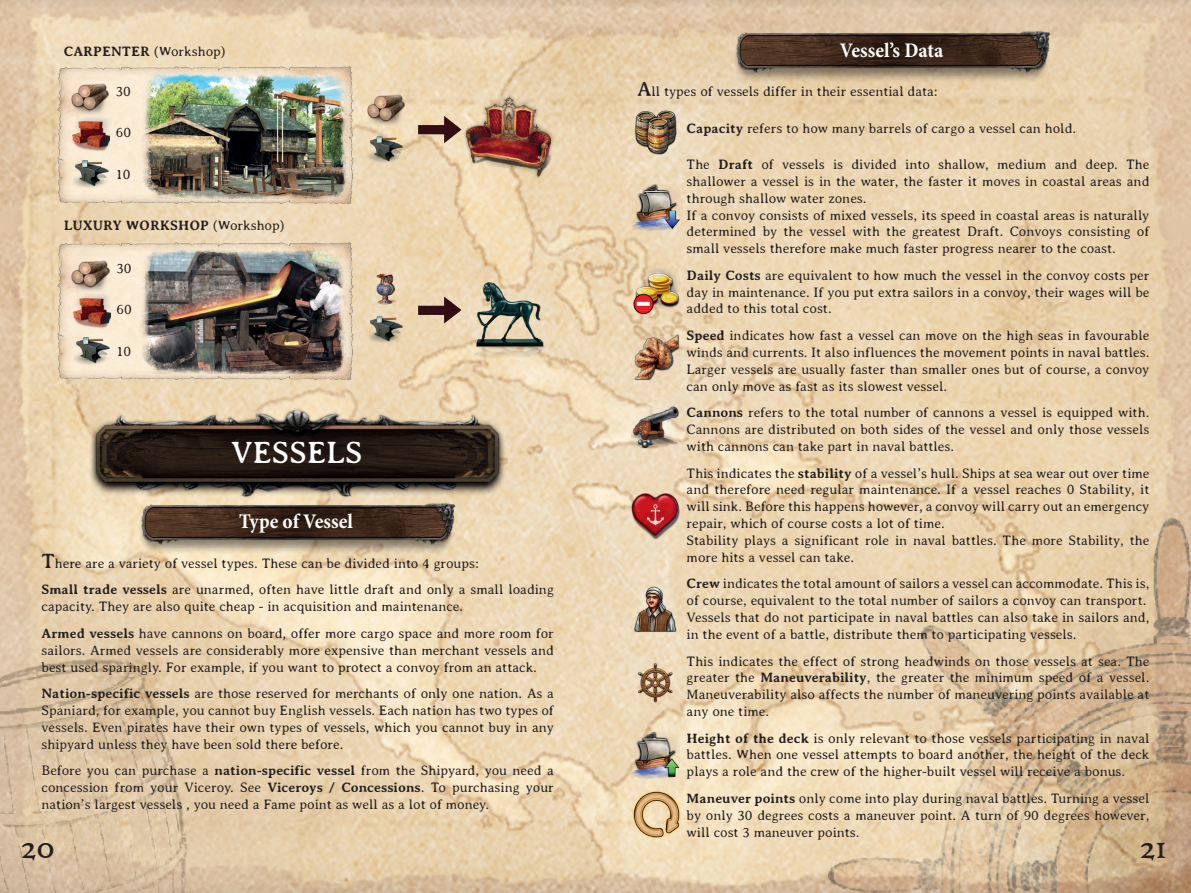
<style>
.page{position:relative;width:1191px;height:893px;background:#fff}
.page>*{position:absolute;margin:0;border:0;box-sizing:border-box;transform-origin:0 0}
.t1{font:38.5px "High Tower Text";color:#231f20}
.t2{font:31.5px "Averia Serif";color:#fff}
.t3{font:700 condensed 21px "Minion Pro";color:#fff}
.t4{font:300 14px/16.8px "Averia Serif";color:#231f20;text-align:justify}
.t5{font:700 14px "Averia Serif";color:#231f20}
.s1{font-weight:700}
.s2{font-weight:300}
.s3{font-weight:400;font-size:21px}
</style>
<div class="page">
<img style="left:0;top:0;width:1191px;height:893px">
<img style="left:760px;top:463px;width:431px;height:430px">
<img style="left:0;top:582px;width:301px;height:311px">
<img style="left:43px;top:228px;width:324px;height:177px">
<img style="left:43px;top:32px;width:324px;height:196px">
<img style="left:135px;top:72px;width:212px;height:126px">
<img style="left:464px;top:89px;width:90px;height:90px">
<img style="left:71px;top:77px;width:38px;height:74px">
<img style="left:73px;top:154px;width:38px;height:38px">
<img style="left:408px;top:98px;width:62px;height:62px">
<img style="left:367px;top:89px;width:37px;height:37px">
<img style="left:367px;top:130px;width:38px;height:37px">
<img style="left:134px;top:247px;width:212px;height:126px">
<img style="left:464px;top:270px;width:90px;height:90px">
<img style="left:72px;top:254px;width:38px;height:74px">
<img style="left:74px;top:331px;width:38px;height:38px">
<img style="left:408px;top:279px;width:62px;height:62px">
<img style="left:367px;top:269px;width:38px;height:38px">
<img style="left:368px;top:311px;width:37px;height:37px">
<img style="left:50px;top:405px;width:495px;height:104px">
<img style="left:134px;top:495px;width:324px;height:58px">
<img style="left:729px;top:23px;width:324px;height:58px">
<img style="left:632px;top:107px;width:48px;height:48px">
<img style="left:632px;top:184px;width:48px;height:47px">
<img style="left:632px;top:266px;width:48px;height:48px">
<img style="left:631px;top:333px;width:48px;height:48px">
<img style="left:631px;top:403px;width:48px;height:47px">
<img style="left:631px;top:493px;width:48px;height:48px">
<img style="left:631px;top:585px;width:48px;height:48px">
<img style="left:631px;top:659px;width:48px;height:48px">
<img style="left:631px;top:732px;width:48px;height:48px">
<img style="left:632px;top:790px;width:48px;height:48px">
<p class="t4" style="left:64px;top:43px;width:163px"><span class="s1">CARPENTER</span> (Workshop)</p>
<p class="t4" style="left:116px;top:83px;width:17px">30</p>
<p class="t4" style="left:116px;top:124px;width:17px">60</p>
<p class="t4" style="left:116px;top:166px;width:16px">10</p>
<p class="t5" style="left:64px;top:217px;width:222px">LUXURY WORKSHOP <span class="s2">(Workshop)</span></p>
<p class="t4" style="left:117px;top:260px;width:17px">30</p>
<p class="t4" style="left:117px;top:301px;width:17px">60</p>
<p class="t4" style="left:117px;top:343px;width:16px">10</p>
<p class="t2" style="left:231px;top:435px;width:133px">VESSELS</p>
<p class="t3" style="left:239px;top:507px;width:115px">Type of Vessel</p>
<p class="t4" style="left:41px;top:555px;width:439px"><span class="s3">T</span>here are a variety of vessel types. These can be divided into 4 groups:</p>
<p class="t4" style="left:41px;top:581px;width:514px"><span class="s1">Small trade vessels</span> are unarmed, often have little draft and only a small loading capacity. They are also quite cheap - in acquisition and maintenance.</p>
<p class="t4" style="left:41px;top:625px;width:514px"><span class="s1">Armed vessels</span> have cannons on board, offer more cargo space and more room for sailors. Armed vessels are considerably more expensive than merchant vessels and best used sparingly. For example, if you want to protect a convoy from an attack.</p>
<p class="t4" style="left:41px;top:685px;width:514px"><span class="s1">Nation-specific vessels</span> are those reserved for merchants of only one nation. As a Spaniard, for example, you cannot buy English vessels. Each nation has two types of vessels. Even pirates have their own types of vessels, which you cannot buy in any shipyard unless they have been sold there before.</p>
<p class="t4" style="left:41px;top:762px;width:514px">Before you can purchase a <span class="s1">nation-specific vessel</span> from the Shipyard, you need a concession from your Viceroy. See <span class="s1">Viceroys / Concessions</span>. To purchasing your nation’s largest vessels , you need a Fame point as well as a lot of money.</p>
<p class="t3" style="left:840px;top:35px;width:105px">Vessel’s Data</p>
<p class="t4" style="left:637px;top:83px;width:302px"><span class="s3">A</span>ll types of vessels differ in their essential data:</p>
<p class="t4" style="left:686px;top:119px;width:391px"><span class="s1">Capacity</span> refers to how many barrels of cargo a vessel can hold.</p>
<p class="t4" style="left:686px;top:156px;width:464px">The <span class="s1">Draft</span> of vessels is divided into shallow, medium and deep. The shallower a vessel is in the water, the faster it moves in coastal areas and through shallow water zones.</p>
<p class="t4" style="left:686px;top:207px;width:464px">If a convoy consists of mixed vessels, its speed in coastal areas is naturally determined by the vessel with the greatest Draft. Convoys consisting of small vessels therefore make much faster progress nearer to the coast.</p>
<p class="t4" style="left:686px;top:267px;width:464px"><span class="s1">Daily Costs</span> are equivalent to how much the vessel in the convoy costs per day in maintenance. If you put extra sailors in a convoy, their wages will be added to this total cost.</p>
<p class="t4" style="left:686px;top:327px;width:464px"><span class="s1">Speed</span> indicates how fast a vessel can move on the high seas in favourable winds and currents. It also influences the movement points in naval battles.<br>Larger vessels are usually faster than smaller ones but of course, a convoy can only move as fast as its slowest vessel.</p>
<p class="t4" style="left:686px;top:404px;width:464px"><span class="s1">Cannons</span> refers to the total number of cannons a vessel is equipped with.<br>Cannons are distributed on both sides of the vessel and only those vessels with cannons can take part in naval battles.</p>
<p class="t4" style="left:686px;top:465px;width:464px">This indicates the <span class="s1">stability</span> of a vessel’s hull. Ships at sea wear out over time and therefore need regular maintenance. If a vessel reaches 0 Stability, it will sink. Before this happens however, a convoy will carry out an emergency repair, which of course costs a lot of time.</p>
<p class="t4" style="left:686px;top:532px;width:464px">Stability plays a significant role in naval battles. The more Stability, the more hits a vessel can take.</p>
<p class="t4" style="left:686px;top:575px;width:464px"><span class="s1">Crew</span> indicates the total amount of sailors a vessel can accommodate. This is, of course, equivalent to the total number of sailors a convoy can transport.</p>
<p class="t4" style="left:686px;top:609px;width:464px">Vessels that do not participate in naval battles can also take in sailors and, in the event of a battle, distribute them to participating vessels.</p>
<p class="t4" style="left:686px;top:652px;width:464px">This indicates the effect of strong headwinds on those vessels at sea. The greater the <span class="s1">Maneuverability</span>, the greater the minimum speed of a vessel.<br>Maneuverability also affects the number of maneuvering points available at any one time.</p>
<p class="t4" style="left:686px;top:730px;width:464px"><span class="s1">Height of the deck</span> is only relevant to those vessels participating in naval battles. When one vessel attempts to board another, the height of the deck plays a role and the crew of the higher-built vessel will receive a bonus.</p>
<p class="t4" style="left:686px;top:790px;width:464px"><span class="s1">Maneuver points</span> only come into play during naval battles. Turning a vessel by only 30 degrees costs a maneuver point. A turn of 90 degrees however, will cost 3 maneuver points.</p>
<h1 class="t1" style="left:21px;top:824px;width:36px">20</h1>
<h1 class="t1" style="left:1139px;top:824px;width:29px">21</h1>
</div>
